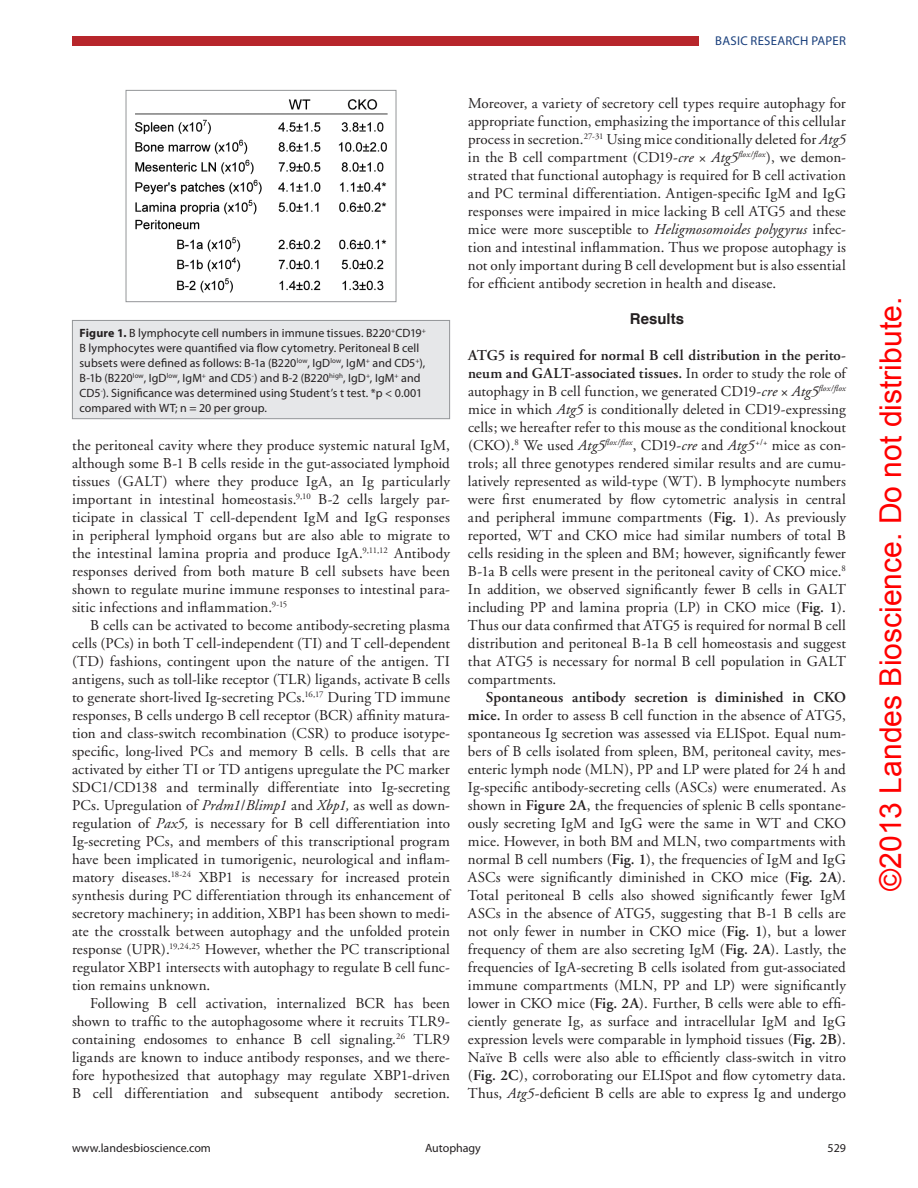
<style>
.page{position:relative;width:918px;height:1188px;background:#fff}
.page>*{position:absolute;margin:0;border:0;box-sizing:border-box;transform-origin:0 0}
.t1{font:30.15px "Arial";color:#f00}
.t2{font:15px/18px "Adobe Garamond";letter-spacing:.01em;color:#231f20;text-align:justify}
.t3{font:700 15px "Helvetica";color:#231f20}
.t4{font:12.75px "Myriad Pro";letter-spacing:.02em;color:#193f7c}
.t5{font:12px/15px "Myriad Pro";letter-spacing:.005em;color:#231f20}
.s1{font-weight:700}
.s2{font-style:italic}
.s3{font-weight:600}
</style>
<div class="page">
<div style="left:72px;top:36px;width:626px;height:10px;background:#b7262b"></div>
<img style="left:135px;top:99px;width:253px;height:194px">
<div style="left:126px;top:90px;width:270px;height:212px;border:1px solid #939598"></div>
<div style="left:72px;top:320px;width:378px;height:99px;background:#e6e7e9"></div>
<div style="left:72px;top:320px;width:378px;height:99px;border:1px solid #939598"></div>
<p class="t4" style="left:715px;top:33px;width:129px">Basic Research Paper</p>
<p class="t5" style="left:80px;top:325px;width:348px"><span class="s1">Figure 1.</span> B lymphocyte cell numbers in immune tissues. B220<sup>+</sup>CD19<sup>+ </sup>B lymphocytes were quantified via flow cytometry. Peritoneal B cell subsets were defined as follows: B-1a (B220<sup>low</sup>, IgD<sup>low</sup>, IgM<sup>+</sup> and CD5<sup>+</sup>), B-1b (B220<sup>low</sup>, IgD<sup>low</sup>, IgM<sup>+</sup> and CD5<sup>-</sup>) and B-2 (B220<sup>high</sup>, IgD<sup>+</sup>, IgM<sup>+</sup> and CD5<sup>-</sup>). Significance was determined using Student’s t test. *p &lt; 0.001 compared with WT; n = 20 per group.</p>
<p class="t2" style="left:72px;top:437px;width:379px">the peritoneal cavity where they produce systemic natural IgM, although some B-1 B cells reside in the gut-associated lymphoid tissues (GALT) where they produce IgA, an Ig particularly important in intestinal homeostasis.<sup>9,10</sup> B-2 cells largely par&shy;ticipate in classical T cell-dependent IgM and IgG responses in peripheral lymphoid organs but are also able to migrate to the intestinal lamina propria and produce IgA.<sup>9,11,12</sup> Antibody responses derived from both mature B cell subsets have been shown to regulate murine immune responses to intestinal para&shy;sitic infections and inflammation.<sup>9-15</sup></p>
<p class="t2" style="left:72px;top:617px;width:380px;text-indent:18px">B cells can be activated to become antibody-secreting plasma cells (PCs) in both T cell-independent (TI) and T cell-dependent (TD) fashions, contingent upon the nature of the antigen. TI antigens, such as toll-like receptor (TLR) ligands, activate B cells to generate short-lived Ig-secreting PCs.<sup>16,17</sup> During TD immune responses, B cells undergo B cell receptor (BCR) affinity matura&shy;tion and class-switch recombination (CSR) to produce isotype&shy;specific, long-lived PCs and memory B cells. B cells that are activated by either TI or TD antigens upregulate the PC marker SDC1/CD138 and terminally differentiate into Ig-secreting PCs. Upregulation of <span class="s2">Prdm1</span>/<span class="s2">Blimp1</span> and <span class="s2">Xbp1,</span> as well as down&shy;regulation of <span class="s2">Pax5,</span> is necessary for B cell differentiation into Ig-secreting PCs, and members of this transcriptional program have been implicated in tumorigenic, neurological and inflam&shy;matory diseases.<sup>18-24</sup> XBP1 is necessary for increased protein synthesis during PC differentiation through its enhancement of secretory machinery; in addition, XBP1 has been shown to medi&shy;ate the crosstalk between autophagy and the unfolded protein response (UPR).<sup>19,24,25</sup> However, whether the PC transcriptional regulator XBP1 intersects with autophagy to regulate B cell func&shy;tion remains unknown.</p>
<p class="t2" style="left:72px;top:995px;width:380px;text-indent:18px">Following B cell activation, internalized BCR has been shown to traffic to the autophagosome where it recruits TLR9- containing endosomes to enhance B cell signaling.<sup>26</sup> TLR9 ligands are known to induce antibody responses, and we there&shy;fore hypothesized that autophagy may regulate XBP1-driven B cell differentiation and subsequent antibody secretion.</p>
<p class="t2" style="left:468px;top:95px;width:379px">Moreover, a variety of secretory cell types require autophagy for appropriate function, emphasizing the importance of this cellular process in secretion.<sup>27-31</sup> Using mice conditionally deleted for <span class="s2">Atg5 </span>in the B cell compartment (CD19-<span class="s2">cre</span> × <span class="s2">Atg5</span><sup>flox/flox</sup>), we demon&shy;strated that functional autophagy is required for B cell activation and PC terminal differentiation. Antigen-specific IgM and IgG responses were impaired in mice lacking B cell ATG5 and these mice were more susceptible to <span class="s2">Heligmosomoides polygyrus</span> infec&shy;tion and intestinal inflammation. Thus we propose autophagy is not only important during B cell development but is also essential for efficient antibody secretion in health and disease.</p>
<p class="t3" style="left:630px;top:308px;width:56px">Results</p>
<p class="t2" style="left:468px;top:347px;width:380px"><span class="s3">ATG5 is required for normal B cell distribution in the perito&shy;neum and GALT-associated tissues.</span> In order to study the role of autophagy in B cell function, we generated CD19-<span class="s2">cre</span> × <span class="s2">Atg5</span><sup>flox/flox </sup>mice in which <span class="s2">Atg5</span> is conditionally deleted in CD19-expressing cells; we hereafter refer to this mouse as the conditional knockout (CKO).<sup>8</sup> We used <span class="s2">Atg5</span><sup>flox/flox</sup>, CD19-<span class="s2">cre</span> and <span class="s2">Atg5</span><sup>+/+</sup> mice as con&shy;trols; all three genotypes rendered similar results and are cumu&shy;latively represented as wild-type (WT). B lymphocyte numbers were first enumerated by flow cytometric analysis in central and peripheral immune compartments (<span class="s3">Fig. 1</span>). As previously reported, WT and CKO mice had similar numbers of total B cells residing in the spleen and BM; however, significantly fewer B-1a B cells were present in the peritoneal cavity of CKO mice.<sup>8<br></sup>In addition, we observed significantly fewer B cells in GALT including PP and lamina propria (LP) in CKO mice (<span class="s3">Fig. 1</span>).<br>Thus our data confirmed that ATG5 is required for normal B cell distribution and peritoneal B-1a B cell homeostasis and suggest that ATG5 is necessary for normal B cell population in GALT compartments.</p>
<p class="t2" style="left:468px;top:689px;width:380px;text-indent:18px"><span class="s3">Spontaneous antibody secretion is diminished in CKO mice.</span> In order to assess B cell function in the absence of ATG5, spontaneous Ig secretion was assessed via ELISpot. Equal num&shy;bers of B cells isolated from spleen, BM, peritoneal cavity, mes&shy;enteric lymph node (MLN), PP and LP were plated for 24 h and Ig-specific antibody-secreting cells (ASCs) were enumerated. As shown in <span class="s3">Figure 2A</span>, the frequencies of splenic B cells spontane&shy;ously secreting IgM and IgG were the same in WT and CKO mice. However, in both BM and MLN, two compartments with normal B cell numbers (<span class="s3">Fig. 1</span>), the frequencies of IgM and IgG ASCs were significantly diminished in CKO mice (<span class="s3">Fig. 2A</span>).<br>Total peritoneal B cells also showed significantly fewer IgM ASCs in the absence of ATG5, suggesting that B-1 B cells are not only fewer in number in CKO mice (<span class="s3">Fig. 1</span>), but a lower frequency of them are also secreting IgM (<span class="s3">Fig. 2A</span>). Lastly, the frequencies of IgA-secreting B cells isolated from gut-associated immune compartments (MLN, PP and LP) were significantly lower in CKO mice (<span class="s3">Fig. 2A</span>). Further, B cells were able to effi&shy;ciently generate Ig, as surface and intracellular IgM and IgG expression levels were comparable in lymphoid tissues (<span class="s3">Fig. 2B</span>).<br>Naïve B cells were also able to efficiently class-switch in vitro (<span class="s3">Fig. 2C</span>), corroborating our ELISpot and flow cytometry data.<br>Thus, <span class="s2">Atg5</span>-deficient B cells are able to express Ig and undergo</p>
<p class="t5" style="left:72px;top:1140px;width:140px">www.landesbioscience.com</p>
<p class="t5" style="left:425px;top:1140px;width:57px">Autophagy</p>
<p class="t5" style="left:828px;top:1140px;width:20px">529</p>
<h1 class="t1" style="left:871px;top:891px;width:595px;rotate:-90deg">©2013 Landes Bioscience. Do not distribute.</h1>
</div>
